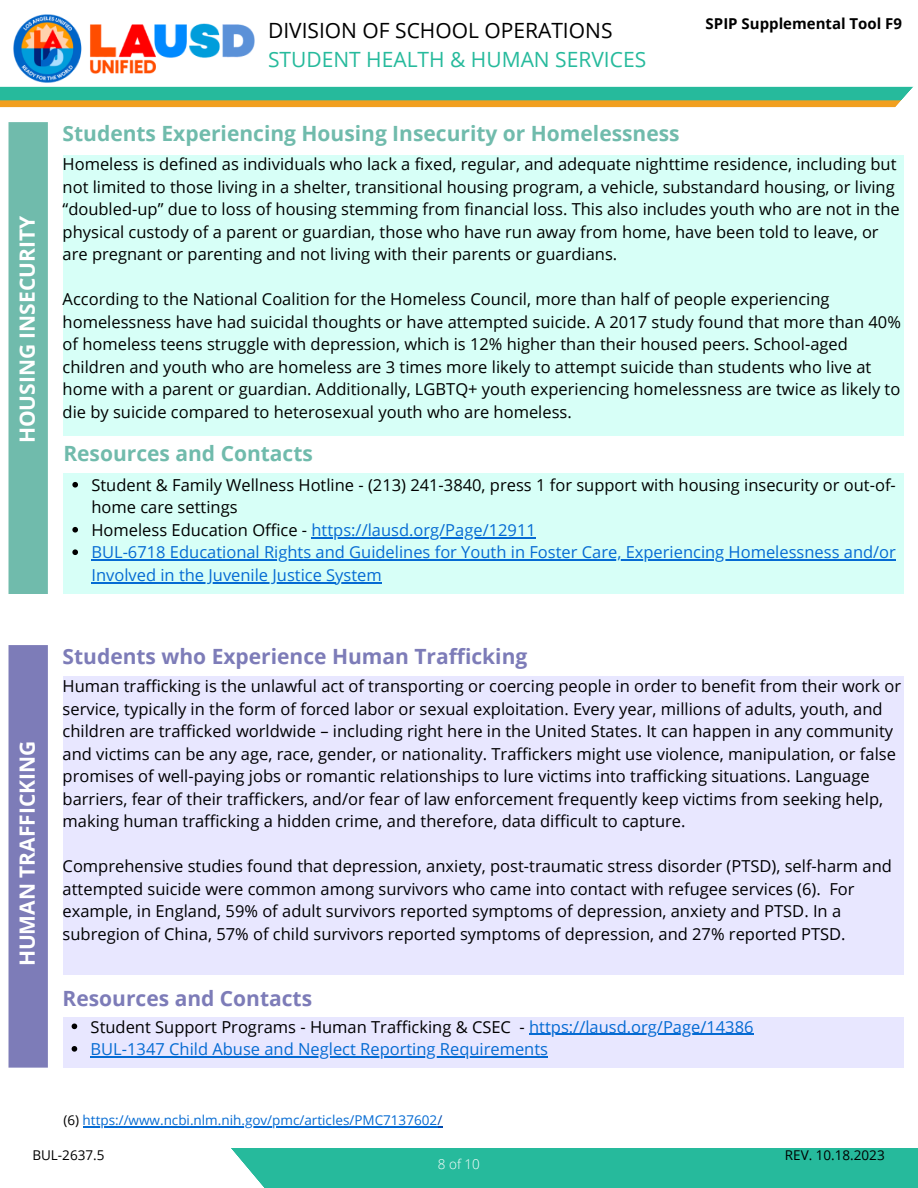
<style>
.page{position:relative;width:918px;height:1188px;background:#fff}
.page>*{position:absolute;margin:0;border:0;box-sizing:border-box;transform-origin:0 0}
.t1{font:700 21px "Open Sans";color:#70bbac}
.t2{font:700 21px "Open Sans";color:#7d7cb8}
.t3{font:700 21px "Open Sans";color:#fff}
.t4{font:21px "Open Sans";color:#26ba9c}
.t5{font:21px "Open Sans";color:#000}
.t6{font:16.5px/22.5px "Open Sans";color:#000}
.t7{font:16.5px/22.5px "Open Sans";color:#056bd3}
.t8{font:700 15px "Open Sans";color:#000}
.t9{font:13.5px "Open Sans";color:#056bd3}
.t10{font:13.5px "Open Sans";color:#000}
.t11{font:300 13.5px "Open Sans";color:#fff}
.s1{color:#000}
.s2{color:#056bd3}
.s3{color:#004aad}
</style>
<div class="page">
<div style="left:220px;top:1148px;width:698px;height:40px;background:#26ba9c"></div>
<svg style="left:220px;top:1148px;width:44px;height:40px"></svg>
<div style="left:9px;top:122px;width:39px;height:472px;background:#70bbac"></div>
<div style="left:63px;top:474px;width:840px;height:120px;background:#d7fff7"></div>
<div style="left:63px;top:155px;width:840px;height:281px;background:#d7fff7"></div>
<svg style="left:72px;top:482px;width:6px;height:6px"></svg>
<svg style="left:72px;top:527px;width:6px;height:6px"></svg>
<hr style="left:312px;top:537px;width:224px;height:1px;background:#056bd3">
<svg style="left:72px;top:549px;width:6px;height:6px"></svg>
<hr style="left:91px;top:560px;width:805px;height:1px;background:#056bd3">
<hr style="left:91px;top:582px;width:291px;height:1px;background:#056bd3">
<div style="left:9px;top:645px;width:39px;height:423px;background:#7d7cb8"></div>
<div style="left:63px;top:677px;width:840px;height:298px;background:#e8e7ff"></div>
<div style="left:63px;top:1017px;width:840px;height:51px;background:#e8e7ff"></div>
<svg style="left:72px;top:1024px;width:5px;height:5px"></svg>
<hr style="left:529px;top:1034px;width:225px;height:1px;background:#056bd3">
<svg style="left:72px;top:1046px;width:5px;height:6px"></svg>
<hr style="left:91px;top:1056px;width:457px;height:1px;background:#056bd3">
<hr style="left:83px;top:1126px;width:355px;height:1px;background:#056bd3">
<svg style="left:0;top:100px;width:887px;height:7px;background:#e6a025"></svg>
<div style="left:0;top:87px;width:918px;height:13px;background:#26ba9c"></div>
<svg style="left:887px;top:86px;width:31px;height:84px"></svg>
<img style="left:13px;top:14px;width:242px;height:69px">
<p class="t3" style="left:12px;top:443px;width:229px;rotate:-90deg">HOUSING INSECURITY</p>
<p class="t3" style="left:12px;top:966px;width:227px;rotate:-90deg">HUMAN TRAFFICKING</p>
<p class="t5" style="left:268px;top:15px;width:346px">DIVISION OF SCHOOL OPERATIONS</p>
<p class="t4" style="left:268px;top:45px;width:380px">STUDENT HEALTH &amp; HUMAN SERVICES</p>
<p class="t1" style="left:63px;top:119px;width:619px">Students Experiencing Housing Insecurity or Homelessness</p>
<p class="t8" style="left:706px;top:13px;width:198px">SPIP Supplemental Tool F9</p>
<p class="t6" style="left:63px;top:153px;width:839px">Homeless is defined as individuals who lack a fixed, regular, and adequate nighttime residence, including but not limited to those living in a shelter, transitional housing program, a vehicle, substandard housing, or living “doubled-up” due to loss of housing stemming from financial loss. This also includes youth who are not in the physical custody of a parent or guardian, those who have run away from home, have been told to leave, or are pregnant or parenting and not living with their parents or guardians.</p>
<p class="t6" style="left:63px;top:288px;width:840px">According to the National Coalition for the Homeless Council, more than half of people experiencing homelessness have had suicidal thoughts or have attempted suicide. A 2017 study found that more than 40% of homeless teens struggle with depression, which is 12% higher than their housed peers. School-aged children and youth who are homeless are 3 times more likely to attempt suicide than students who live at home with a parent or guardian. Additionally, LGBTQ+ youth experiencing homelessness are twice as likely to die by suicide compared to heterosexual youth who are homeless.</p>
<p class="t1" style="left:63px;top:438px;width:251px">Resources and Contacts</p>
<p class="t6" style="left:91px;top:473px;width:806px">Student &amp; Family Wellness Hotline - (213) 241-3840, press 1 for support with housing insecurity or out-of&shy;home care settings</p>
<p class="t7" style="left:91px;top:518px;width:446px"><span class="s1">Homeless Education Office -</span> https://lausd.org/Page/12911</p>
<p class="t7" style="left:91px;top:541px;width:806px">BUL-6718 Educational Rights and Guidelines for Youth in Foster Care, Experiencing Homelessness and/or<br>Involved in the Juvenile Justice System</p>
<p class="t2" style="left:63px;top:642px;width:466px">Students who Experience Human Trafficking</p>
<p class="t6" style="left:63px;top:674px;width:840px">Human trafficking is the unlawful act of transporting or coercing people in order to benefit from their work or service, typically in the form of forced labor or sexual exploitation. Every year, millions of adults, youth, and children are trafficked worldwide – including right here in the United States. It can happen in any community and victims can be any age, race, gender, or nationality. Traffickers might use violence, manipulation, or false promises of well-paying jobs or romantic relationships to lure victims into trafficking situations. Language barriers, fear of their traffickers, and/or fear of law enforcement frequently keep victims from seeking help, making human trafficking a hidden crime, and therefore, data difficult to capture.</p>
<p class="t6" style="left:63px;top:854px;width:831px">Comprehensive studies found that depression, anxiety, post-traumatic stress disorder (PTSD), self-harm and attempted suicide were common among survivors who came into contact with refugee services (6). For example, in England, 59% of adult survivors reported symptoms of depression, anxiety and PTSD. In a subregion of China, 57% of child survivors reported symptoms of depression, and 27% reported PTSD.</p>
<p class="t2" style="left:63px;top:984px;width:251px">Resources and Contacts</p>
<p class="t6" style="left:91px;top:1015px;width:664px">Student Support Programs - Human Trafficking &amp; CSEC - <span class="s2">https://lausd.org/Page/14386</span></p>
<p class="t7" style="left:91px;top:1037px;width:459px">BUL-1347 Child Abuse and Neglect Reporting Requirements</p>
<p class="t9" style="left:63px;top:1111px;width:381px"><span class="s1">(6)</span> https://www.ncbi.nlm.nih.gov/pmc/articles/PMC7137602<span class="s3">/</span></p>
<p class="t10" style="left:32px;top:1146px;width:74px">BUL-2637.5</p>
<p class="t10" style="left:785px;top:1146px;width:101px">REV. 10.18.2023</p>
<p class="t11" style="left:438px;top:1155px;width:44px">8 of 10</p>
</div>
